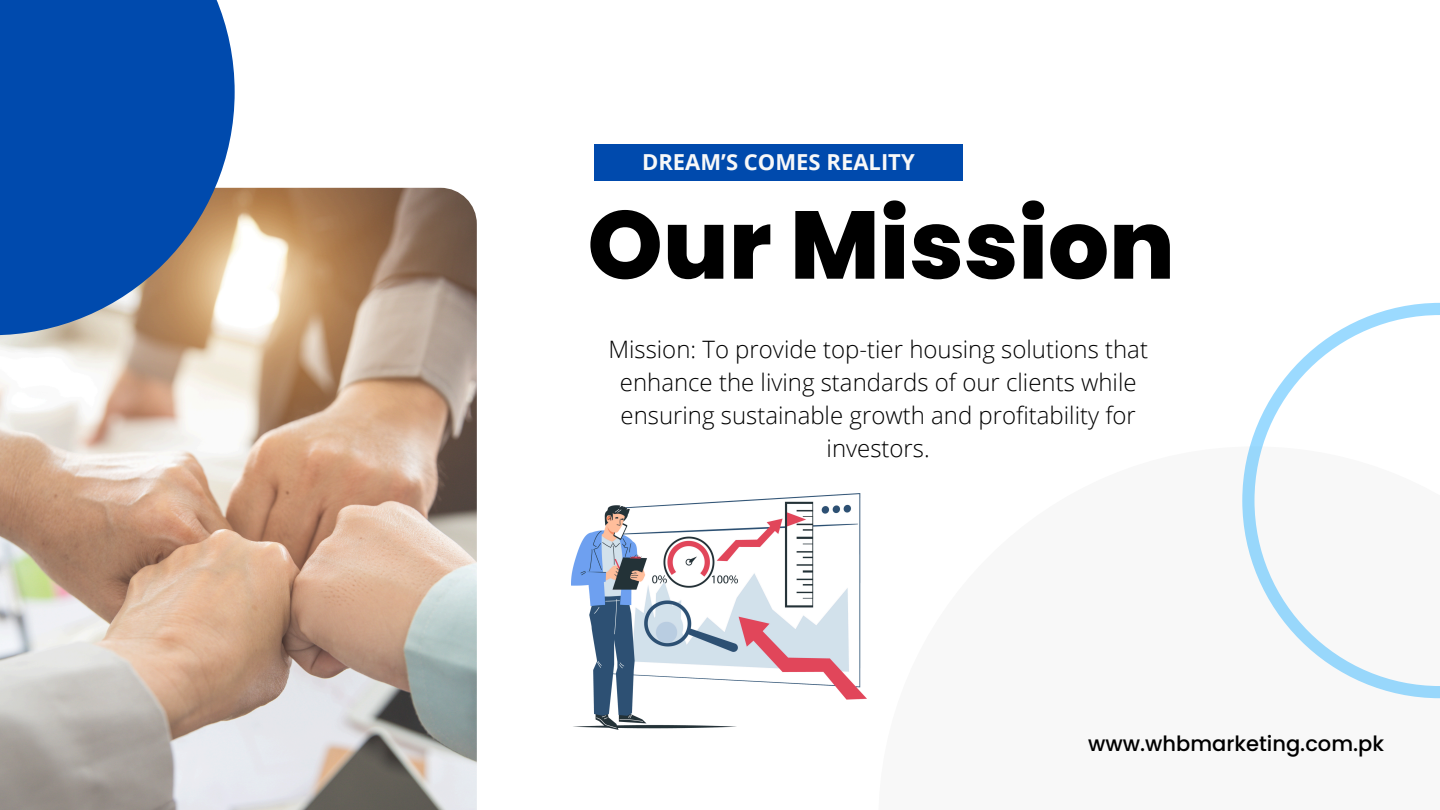
<style>
.page{position:relative;width:1440px;height:810px;background:#fff}
.page>*{position:absolute;margin:0;border:0;box-sizing:border-box;transform-origin:0 0}
.t1{font:800 96px "Poppins";color:#000}
.t2{font:300 24px/33px "Open Sans";color:#000;text-align:center}
.t3{font:700 22px "Open Sans";color:#f8f8f8}
.t4{font:500 21px "Poppins";color:#000}
</style>
<div class="page">
<div style="left:878px;top:446px;width:562px;height:364px;background:#f8f8f8"></div>
<img style="left:0;top:188px;width:477px;height:622px">
<svg style="left:0;top:0;width:235px;height:335px;background:#235ca8"></svg>
<svg style="left:1242px;top:303px;width:198px;height:395px"></svg>
<div style="left:594px;top:145px;width:369px;height:36px;background:#004aad"></div>
<img style="left:571px;top:493px;width:296px;height:236px">
<h2 class="t3" style="left:642px;top:147px;width:274px">DREAM’S COMES REALITY</h2>
<h1 class="t1" style="left:587px;top:178px;width:589px">Our Mission</h1>
<h3 class="t2" style="left:608px;top:332px;width:541px">Mission: To provide top-tier housing solutions that enhance the living standards of our clients while ensuring sustainable growth and profitability for investors.</h3>
<p class="t4" style="left:1088px;top:729px;width:297px">www.whbmarketing.com.pk</p>
</div>
